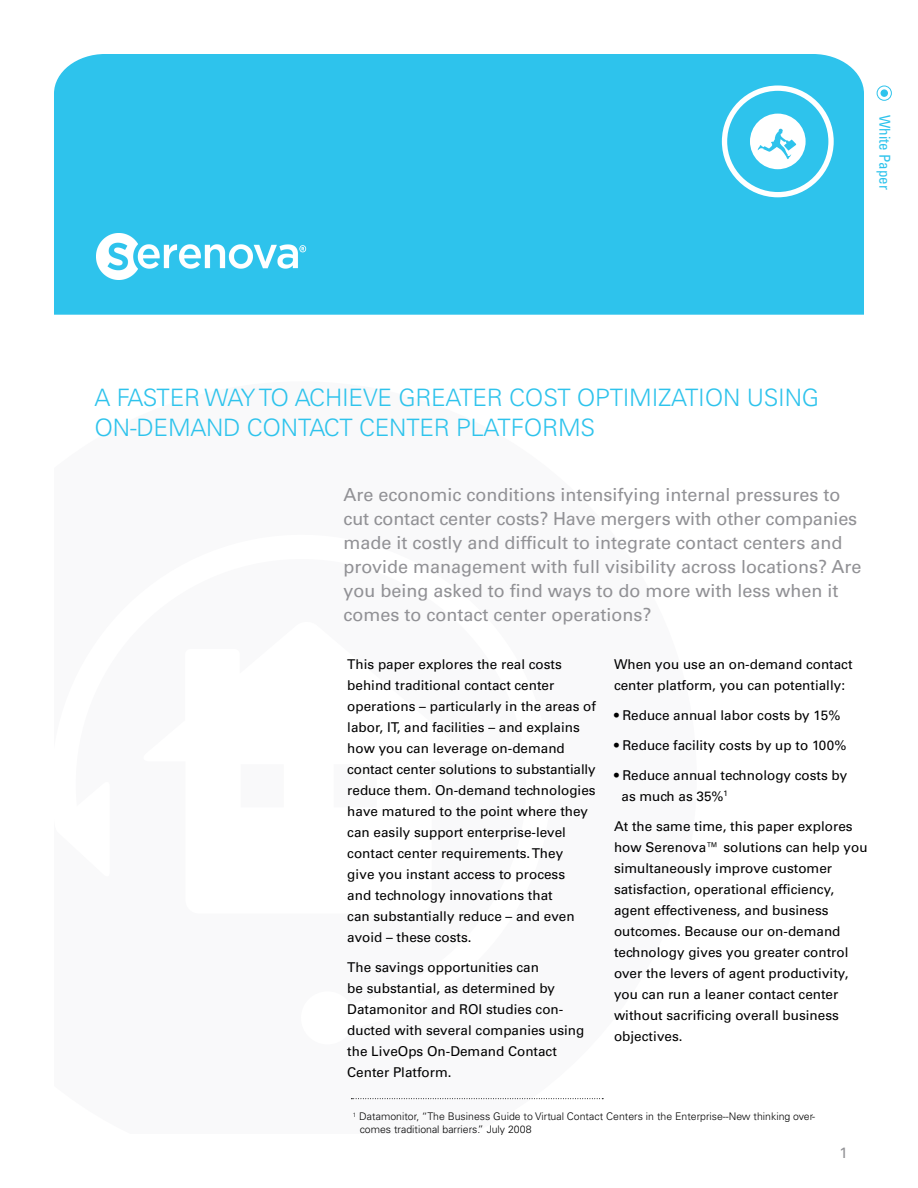
<style>
.page{position:relative;width:918px;height:1188px;background:#fff}
.page>*{position:absolute;margin:0;border:0;box-sizing:border-box;transform-origin:0 0}
.t1{font:300 24px/30px "Univers LT Std";letter-spacing:-.01em;color:#2ec3ec}
.t2{font:18px/24px "Univers LT Std";color:#919195}
.t3{font:condensed 15px "Univers LT Std";color:#2ec3ec}
.t4{font:15px "Univers LT Std";color:#919195}
.t5{font:13.5px/21px "Univers LT Std";color:#000}
.t6{font:300 10.5px/12.8px "Univers LT Std";color:#000}
</style>
<div class="page">
<div style="left:54px;top:54px;width:810px;height:261px;background:#2ec3ec"></div>
<div style="left:877px;top:86px;width:15px;height:15px;border:1px solid #2ec3ec;border-radius:50%"></div>
<div style="left:881px;top:89px;width:7px;height:8px;background:#2ec3ec;border-radius:50%"></div>
<svg style="left:722px;top:86px;width:112px;height:111px"></svg>
<svg style="left:351px;top:1098px;width:252px;height:1px"></svg>
<img style="left:96px;top:234px;width:211px;height:45px">
<p class="t3" style="left:894px;top:115px;width:76px;rotate:90deg">White Paper</p>
<h1 class="t1" style="left:94px;top:383px;width:726px">A FASTER WAY TO ACHIEVE GREATER COST OPTIMIZATION USING<br>ON-DEMAND CONTACT CENTER PLATFORMS</h1>
<p class="t2" style="left:344px;top:483px;width:519px">Are economic conditions intensifying internal pressures to cut contact center costs? Have mergers with other companies made it costly and difficult to integrate contact centers and provide management with full visibility across locations? Are you being asked to find ways to do more with less when it comes to contact center operations?</p>
<p class="t5" style="left:347px;top:654px;width:250px">This paper explores the real costs behind traditional contact center operations – particularly in the areas of labor, IT, and facilities – and explains how you can leverage on-demand contact center solutions to substantially reduce them. On-demand technologies have matured to the point where they can easily support enterprise-level contact center requirements. They<br>give you instant access to process<br>and technology innovations that<br>can substantially reduce – and even avoid – these costs.</p>
<p class="t5" style="left:347px;top:957px;width:239px">The savings opportunities can<br>be substantial, as determined by<br>Datamonitor and ROI studies con&shy;ducted with several companies using the LiveOps On-Demand Contact<br>Center Platform.</p>
<p class="t5" style="left:614px;top:654px;width:240px">When you use an on-demand contact center platform, you can potentially:</p>
<p class="t5" style="left:614px;top:705px;width:228px">• Reduce annual labor costs by 15%</p>
<p class="t5" style="left:614px;top:735px;width:234px">• Reduce facility costs by up to 100%</p>
<p class="t5" style="left:622px;top:765px;width:227px;text-indent:-8px">• Reduce annual technology costs by as much as 35%<sup>1</sup></p>
<p class="t5" style="left:614px;top:816px;width:255px">At the same time, this paper explores how Serenova™ solutions can help you simultaneously improve customer satisfaction, operational efficiency, agent effectiveness, and business outcomes. Because our on-demand technology gives you greater control over the levers of agent productivity, you can run a leaner contact center without sacrificing overall business objectives.</p>
<p class="t6" style="left:360px;top:1110px;width:457px;text-indent:-7px"><sup>1</sup> Datamonitor, “The Business Guide to Virtual Contact Centers in the Enterprise--New thinking over&shy;comes traditional barriers.” July 2008</p>
<p class="t4" style="left:840px;top:1144px;width:10px">1</p>
</div>
